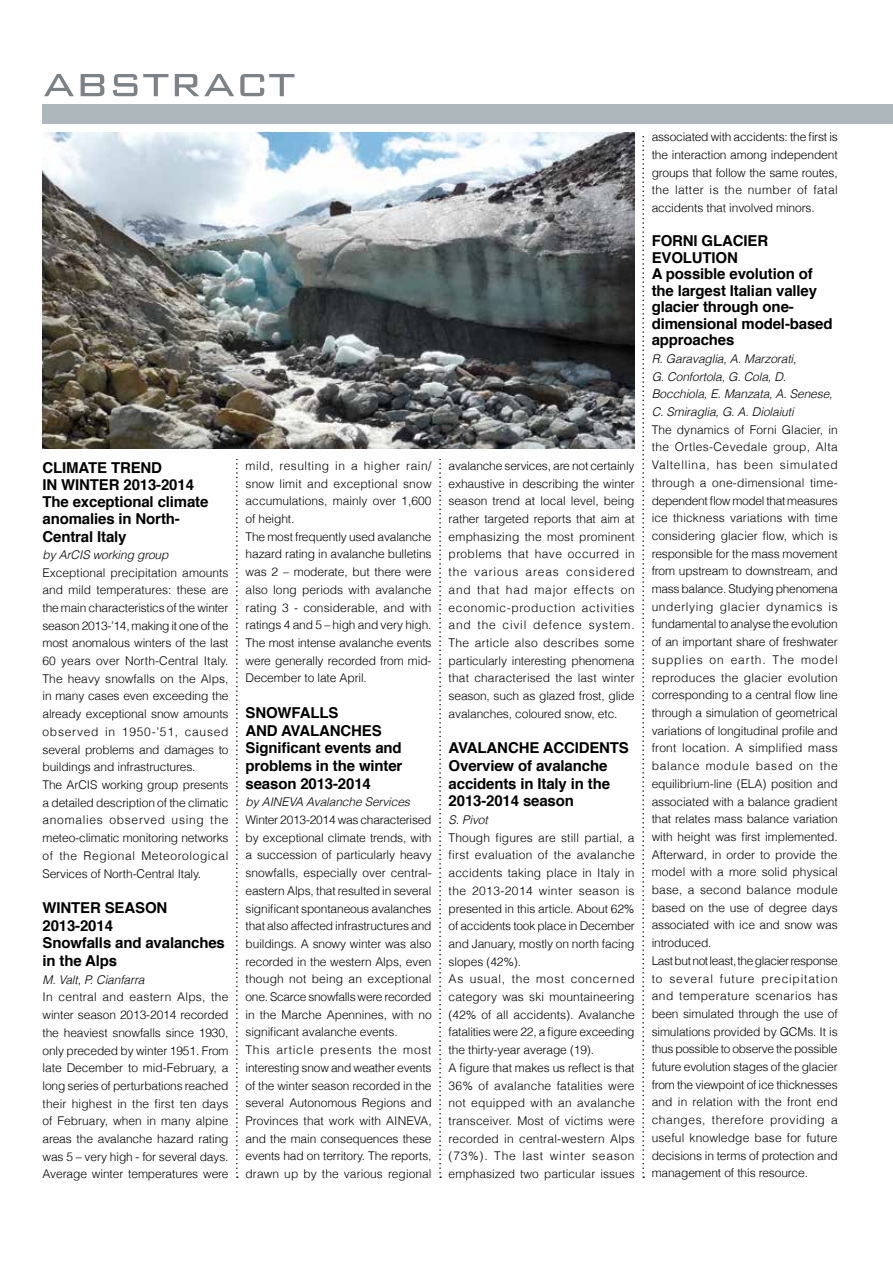
<style>
.page{position:relative;width:893px;height:1263px;background:#fff}
.page>*{position:absolute;margin:0;border:0;box-sizing:border-box;transform-origin:0 0}
.t1{font:300 52.5px "Bank Gothic BT";color:#7c8388}
.t2{font:700 15px/17.7px "Helvetica";letter-spacing:-.01em;color:#000}
.t3{font:300 12px/17.7px "Helvetica";letter-spacing:-.01em;color:#000}
.t4{font:300 12px/17.7px "Helvetica";letter-spacing:.01em;color:#000}
.t5{font:italic 300 12px/17.7px "Helvetica";letter-spacing:-.01em;color:#000}
</style>
<div class="page">
<svg style="left:236px;top:459px;width:2px;height:719px"></svg>
<svg style="left:439px;top:459px;width:2px;height:719px"></svg>
<svg style="left:642px;top:136px;width:2px;height:1042px"></svg>
<div style="left:43px;top:104px;width:850px;height:20px;background:#adb7bc"></div>
<img style="left:43px;top:133px;width:592px;height:315px">
<h1 class="t1" style="left:43px;top:54px;width:255px">abstract</h1>
<p class="t2" style="left:43px;top:459px;width:167px;line-height:17.2px">CLIMATE TREND<br>IN WINTER 2013-2014<br>The exceptional climate anomalies in North-<br>Central Italy</p>
<p class="t5" style="left:43px;top:546px;width:127px">by ArCIS working group</p>
<p class="t3" style="left:43px;top:563px;width:188px">Exceptional precipitation amounts and mild temperatures: these are the main characteristics of the winter season 2013-’14, making it one of the most anomalous winters of the last 60 years over North-Central Italy.<br>The heavy snowfalls on the Alps, in many cases even exceeding the already exceptional snow amounts observed in 1950-’51, caused several problems and damages to buildings and infrastructures.<br>The ArCIS working group presents a detailed description of the climatic anomalies observed using the meteo-climatic monitoring networks of the Regional Meteorological Services of North-Central Italy.</p>
<p class="t2" style="left:43px;top:899px;width:184px">WINTER SEASON<br>2013-2014<br>Snowfalls and avalanches in the Alps</p>
<p class="t5" style="left:43px;top:971px;width:104px">M. Valt, P. Cianfarra</p>
<p class="t3" style="left:43px;top:988px;width:188px;text-align:justify">In central and eastern Alps, the winter season 2013-2014 recorded the heaviest snowfalls since 1930, only preceded by winter 1951. From late December to mid-February, a long series of perturbations reached their highest in the first ten days of February, when in many alpine areas the avalanche hazard rating was 5 – very high - for several days.<br>Average winter temperatures were</p>
<p class="t3" style="left:246px;top:457px;width:188px">mild, resulting in a higher rain/ snow limit and exceptional snow accumulations, mainly over 1,600 of height.<br>The most frequently used avalanche hazard rating in avalanche bulletins was 2 – moderate, but there were also long periods with avalanche rating 3 - considerable, and with ratings 4 and 5 – high and very high.<br>The most intense avalanche events were generally recorded from mid-<br>December to late April.</p>
<p class="t2" style="left:246px;top:704px;width:158px">SNOWFALLS<br>AND AVALANCHES<br>Significant events and problems in the winter season 2013-2014</p>
<p class="t5" style="left:246px;top:793px;width:166px">by AINEVA Avalanche Services</p>
<p class="t3" style="left:246px;top:811px;width:188px">Winter 2013-2014 was characterised by exceptional climate trends, with a succession of particularly heavy snowfalls, especially over central&shy;eastern Alps, that resulted in several significant spontaneous avalanches that also affected infrastructures and buildings. A snowy winter was also recorded in the western Alps, even though not being an exceptional one. Scarce snowfalls were recorded in the Marche Apennines, with no significant avalanche events.<br>This article presents the most interesting snow and weather events of the winter season recorded in the several Autonomous Regions and Provinces that work with AINEVA, and the main consequences these events had on territory. The reports, drawn up by the various regional</p>
<p class="t3" style="left:449px;top:457px;width:188px;text-align:justify">avalanche services, are not certainly exhaustive in describing the winter season trend at local level, being rather targeted reports that aim at emphasizing the most prominent problems that have occurred in the various areas considered and that had major effects on economic-production activities and the civil defence system.<br>The article also describes some particularly interesting phenomena that characterised the last winter season, such as glazed frost, glide avalanches, coloured snow, etc.</p>
<p class="t2" style="left:449px;top:739px;width:182px">AVALANCHE ACCIDENTS<br>Overview of avalanche accidents in Italy in the<br>2013-2014 season</p>
<p class="t5" style="left:449px;top:811px;width:41px">S. Pivot</p>
<p class="t4" style="left:449px;top:828px;width:188px">Though figures are still partial, a first evaluation of the avalanche accidents taking place in Italy in the 2013-2014 winter season is presented in this article. About 62% of accidents took place in December and January, mostly on north facing slopes (42%).<br>As usual, the most concerned category was ski mountaineering (42% of all accidents). Avalanche fatalities were 22, a figure exceeding the thirty-year average (19).<br>A figure that makes us reflect is that<br>36% of avalanche fatalities were not equipped with an avalanche transceiver. Most of victims were recorded in central-western Alps (73%). The last winter season emphasized two particular issues</p>
<p class="t3" style="left:652px;top:128px;width:188px;text-align:justify">associated with accidents: the first is the interaction among independent groups that follow the same routes, the latter is the number of fatal accidents that involved minors.</p>
<p class="t2" style="left:652px;top:233px;width:182px;line-height:16.5px">FORNI GLACIER<br>EVOLUTION<br>A possible evolution of the largest Italian valley glacier through one&shy;dimensional model-based approaches</p>
<p class="t5" style="left:652px;top:350px;width:182px">R. Garavaglia, A. Marzorati,<br>G. Confortola, G. Cola, D.<br>Bocchiola, E. Manzata, A. Senese,<br>C. Smiraglia, G. A. Diolaiuti</p>
<p class="t3" style="left:652px;top:420px;width:188px">The dynamics of Forni Glacier, in the Ortles-Cevedale group, Alta Valtellina, has been simulated through a one-dimensional time&shy;dependent flow model that measures ice thickness variations with time considering glacier flow, which is responsible for the mass movement from upstream to downstream, and mass balance. Studying phenomena underlying glacier dynamics is fundamental to analyse the evolution of an important share of freshwater supplies on earth. The model reproduces the glacier evolution corresponding to a central flow line through a simulation of geometrical variations of longitudinal profile and front location. A simplified mass balance module based on the equilibrium-line (ELA) position and associated with a balance gradient that relates mass balance variation with height was first implemented.<br>Afterward, in order to provide the model with a more solid physical base, a second balance module based on the use of degree days associated with ice and snow was introduced.<br>Last but not least, the glacier response to several future precipitation and temperature scenarios has been simulated through the use of simulations provided by GCMs. It is thus possible to observe the possible future evolution stages of the glacier from the viewpoint of ice thicknesses and in relation with the front end changes, therefore providing a useful knowledge base for future decisions in terms of protection and management of this resource.</p>
</div>
